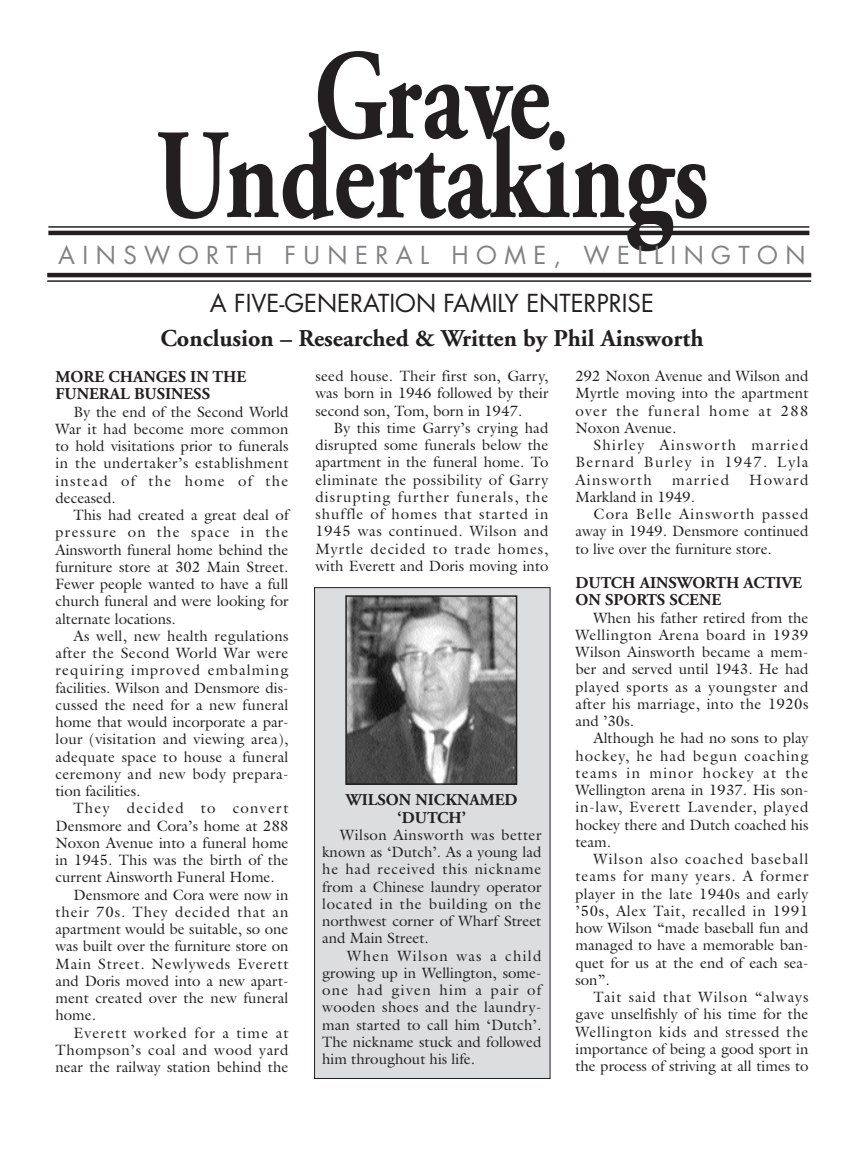
<style>
.page{position:relative;width:864px;height:1152px;background:#fff}
.page>*{position:absolute;margin:0;border:0;box-sizing:border-box;transform-origin:0 0}
.t1{font:700 127.8px "Adobe Garamond";color:#231f20;scale:.78 1}
.t2{font:700 24.15px "Adobe Garamond";color:#231f20}
.t3{font:24.15px "Futura";color:#231f20}
.t4{font:24.15px "Futura";letter-spacing:.31em;color:#808285}
.t5{font:700 16.5px/17.2px "Adobe Garamond";color:#231f20}
.t6{font:15px/17.2px "Galliard";color:#231f20;text-align:justify}
.t7{font:15px "Galliard";letter-spacing:.075em;color:#231f20}
.t8{font:15px "Galliard";letter-spacing:.085em;color:#231f20}
.t9{font:15px "Galliard";letter-spacing:.055em;color:#231f20}
.t10{font:15px "Galliard";letter-spacing:.06em;color:#231f20}
.t11{font:15px "Galliard";letter-spacing:.045em;color:#231f20}
</style>
<div class="page">
<hr style="left:47px;top:273px;width:764px;height:4px;background:#231f20">
<hr style="left:47px;top:280px;width:764px;height:2px;background:#231f20">
<hr style="left:48px;top:226px;width:761px;height:2px;background:#231f20">
<hr style="left:48px;top:231px;width:761px;height:4px;background:#231f20">
<div style="left:315px;top:588px;width:235px;height:490px;background:#dcdddf"></div>
<div style="left:314px;top:587px;width:236px;height:492px;border:1px solid #231f20"></div>
<img style="left:348px;top:598px;width:166px;height:184px">
<div style="left:345px;top:595px;width:172px;height:190px;border:2px solid #231f20"></div>
<h1 class="t1" style="left:314px;top:46px;width:304px">Grave</h1>
<h1 class="t1" style="left:155px;top:126px;width:711px">Undertakings</h1>
<h2 class="t4" style="left:58px;top:244px;width:749px">AINSWORTH FUNERAL HOME, WELLINGTON</h2>
<h2 class="t3" style="left:210px;top:292px;width:446px">A FIVE-GENERATION FAMILY ENTERPRISE</h2>
<h2 class="t2" style="left:160px;top:329px;width:545px">Conclusion – Researched &amp; Written by Phil Ainsworth</h2>
<p class="t5" style="left:56px;top:370px;width:192px">MORE CHANGES IN THE<br>FUNERAL BUSINESS</p>
<p class="t6" style="left:56px;top:403px;width:235px;text-indent:18px">By the end of the Second World War it had become more common to hold visitations prior to funerals in the undertaker’s establishment instead of the home of the deceased.</p>
<p class="t6" style="left:55px;top:506px;width:235px;text-indent:18px">This had created a great deal of pressure on the space in the Ainsworth funeral home behind the furniture store at 302 Main Street.<br>Fewer people wanted to have a full church funeral and were looking for alternate locations.</p>
<p class="t6" style="left:55px;top:627px;width:235px;text-indent:18px">As well, new health regulations after the Second World War were requiring improved embalming facilities. Wilson and Densmore dis&shy;cussed the need for a new funeral home that would incorporate a par&shy;lour (visitation and viewing area), adequate space to house a funeral ceremony and new body prepara&shy;tion facilities.</p>
<p class="t8" style="left:73px;top:799px;width:217px">They decided to convert</p>
<p class="t6" style="left:55px;top:817px;width:235px">Densmore and Cora’s home at 288</p>
<p class="t6" style="left:55px;top:834px;width:235px">Noxon Avenue into a funeral home</p>
<p class="t6" style="left:55px;top:851px;width:235px">in 1945. This was the birth of the</p>
<p class="t6" style="left:55px;top:869px;width:221px">current Ainsworth Funeral Home.</p>
<p class="t6" style="left:73px;top:886px;width:217px">Densmore and Cora were now in</p>
<p class="t10" style="left:55px;top:903px;width:234px">their 70s. They decided that an</p>
<p class="t6" style="left:55px;top:920px;width:234px">apartment would be suitable, so one</p>
<p class="t6" style="left:55px;top:938px;width:235px">was built over the furniture store on</p>
<p class="t9" style="left:55px;top:955px;width:235px">Main Street. Newlyweds Everett</p>
<p class="t6" style="left:55px;top:972px;width:235px">and Doris moved into a new apart-</p>
<p class="t6" style="left:55px;top:989px;width:235px">ment created over the new funeral</p>
<p class="t6" style="left:55px;top:1007px;width:42px">home.</p>
<p class="t7" style="left:73px;top:1024px;width:217px">Everett worked for a time at</p>
<p class="t11" style="left:55px;top:1041px;width:235px">Thompson’s coal and wood yard</p>
<p class="t6" style="left:56px;top:1058px;width:234px">near the railway station behind the</p>
<p class="t6" style="left:315px;top:367px;width:235px">seed house. Their first son, Garry, was born in 1946 followed by their second son, Tom, born in 1947.</p>
<p class="t6" style="left:315px;top:419px;width:235px;text-indent:18px">By this time Garry’s crying had disrupted some funerals below the apartment in the funeral home. To eliminate the possibility of Garry disrupting further funerals, the shuffle of homes that started in 1945 was continued. Wilson and Myrtle decided to trade homes, with Everett and Doris moving into</p>
<p class="t6" style="left:575px;top:367px;width:235px">292 Noxon Avenue and Wilson and Myrtle moving into the apartment over the funeral home at 288<br>Noxon Avenue.</p>
<p class="t6" style="left:575px;top:436px;width:235px;text-indent:18px">Shirley Ainsworth married Bernard Burley in 1947. Lyla Ainsworth</p>
<p class="t8" style="left:672px;top:471px;width:58px">married</p>
<p class="t6" style="left:749px;top:471px;width:61px">Howard</p>
<p class="t6" style="left:575px;top:488px;width:121px">Markland in 1949.</p>
<p class="t7" style="left:593px;top:505px;width:217px">Cora Belle Ainsworth passed</p>
<p class="t6" style="left:575px;top:522px;width:235px">away in 1949. Densmore continued</p>
<p class="t6" style="left:575px;top:540px;width:198px">to live over the furniture store.</p>
<p class="t5" style="left:575px;top:576px;width:228px">DUTCH AINSWORTH ACTIVE<br>ON SPORTS SCENE</p>
<p class="t6" style="left:576px;top:609px;width:235px;text-indent:18px">When his father retired from the Wellington Arena board in 1939<br>Wilson Ainsworth became a mem&shy;ber and served until 1943. He had played sports as a youngster and after his marriage, into the 1920s and ’30s.</p>
<p class="t6" style="left:576px;top:729px;width:235px;text-indent:18px">Although he had no sons to play hockey, he had begun coaching teams in minor hockey at the Wellington arena in 1937. His son&shy;in-law, Everett Lavender, played hockey there and Dutch coached his team.</p>
<p class="t6" style="left:576px;top:850px;width:235px;text-indent:18px">Wilson also coached baseball teams for many years. A former player in the late 1940s and early ’50s, Alex Tait, recalled in 1991 how Wilson “made baseball fun and managed to have a memorable ban&shy;quet for us at the end of each sea&shy;son”.</p>
<p class="t6" style="left:576px;top:988px;width:235px;text-indent:18px">Tait said that Wilson “always gave unselfishly of his time for the Wellington kids and stressed the importance of being a good sport in the process of striving at all times to</p>
<p class="t5" style="left:346px;top:793px;width:173px;text-align:center">WILSON NICKNAMED ‘DUTCH’</p>
<p class="t6" style="left:322px;top:826px;width:221px;text-indent:18px">Wilson Ainsworth was better known as ‘Dutch’. As a young lad he had received this nickname from a Chinese laundry operator located in the building on the northwest corner of Wharf Street and Main Street.</p>
<p class="t6" style="left:322px;top:947px;width:221px;text-indent:25px">When Wilson was a child growing up in Wellington, some&shy;one had given him a pair of wooden shoes and the laundry&shy;man started to call him ‘Dutch’.<br>The nickname stuck and followed him throughout his life.</p>
</div>
